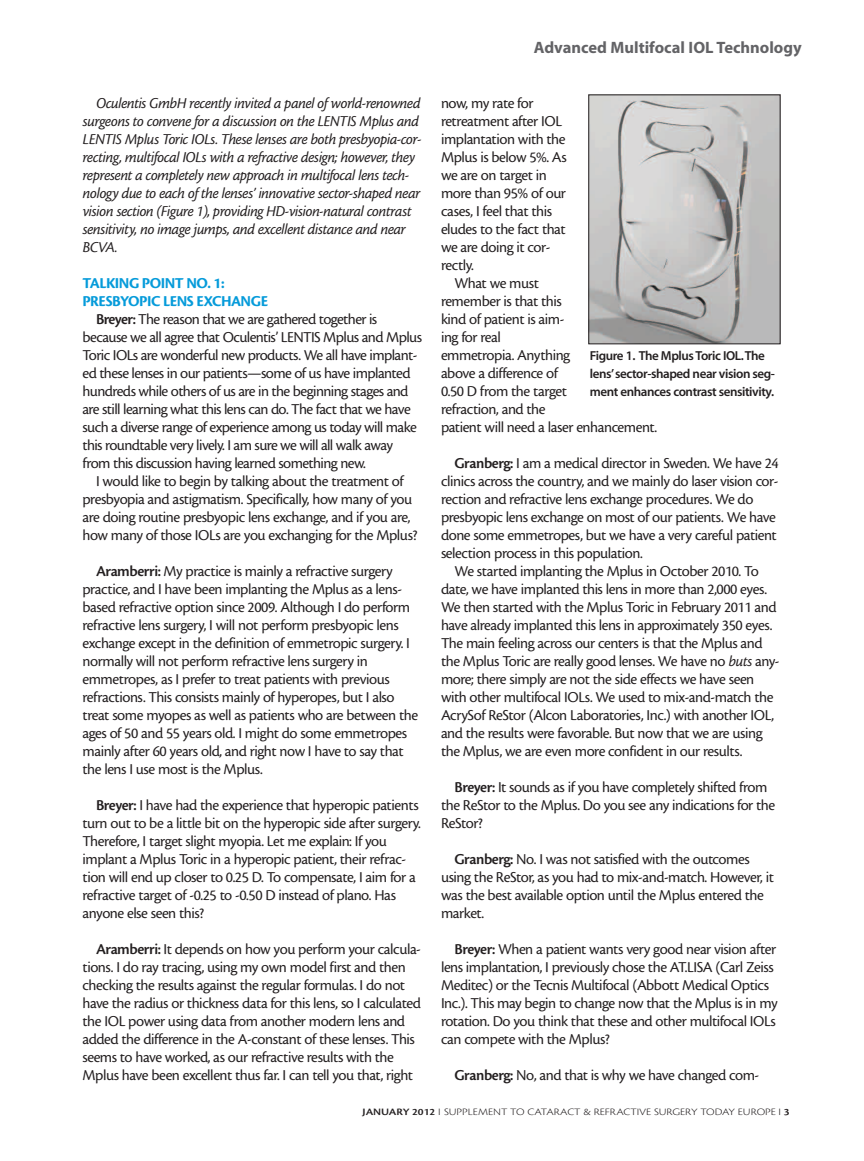
<style>
.page{position:relative;width:864px;height:1161px;background:#fff}
.page>*{position:absolute;margin:0;border:0;box-sizing:border-box;transform-origin:0 0}
.t1{font:16.5px "Myriad MM 700 600";color:#636366}
.t2{font:15.75px/18px "Cronos MM 408 11";letter-spacing:-.03em;color:#231f20}
.t3{font:15.75px/18px "Cronos MM It 408 11";letter-spacing:-.025em;color:#231f20}
.t4{font:15.75px/18px "Cronos MM 700 11";letter-spacing:-.03em;color:#069bda}
.t5{font:13.05px/18px "Myriad MM 565 600";letter-spacing:-.03em;color:#231f20}
.t6{font:10.2px "Cronos MM 250 11";color:#231f20;scale:1.18 1}
.s1{font-family:"Cronos MM 574 11"}
.s2{font-family:"Cronos MM It 408 11"}
</style>
<div class="page">
<img style="left:590px;top:96px;width:189px;height:246px">
<div style="left:588px;top:94px;width:193px;height:250px;border:1px solid #231f20"></div>
<p class="t1" style="left:534px;top:41px;width:269px">Advanced Multifocal IOL Technology</p>
<p class="t3" style="left:83px;top:95px;width:341px;text-indent:13px">Oculentis GmbH recently invited a panel of world-renowned surgeons to convene for a discussion on the LENTIS Mplus and LENTIS Mplus Toric IOLs. These lenses are both presbyopia-cor&shy;recting, multifocal IOLs with a refractive design; however, they represent a completely new approach in multifocal lens tech&shy;nology due to each of the lenses’ innovative sector-shaped near vision section (Figure 1), providing HD-vision-natural contrast sensitivity, no image jumps, and excellent distance and near BCVA.</p>
<p class="t4" style="left:83px;top:275px;width:187px">TALKING POINT NO. 1:<br>PRESBYOPIC LENS EXCHANGE</p>
<p class="t2" style="left:83px;top:311px;width:341px;text-indent:13px"><span class="s1">Breyer:</span> The reason that we are gathered together is because we all agree that Oculentis’ LENTIS Mplus and Mplus Toric IOLs are wonderful new products. We all have implant&shy;ed these lenses in our patients—some of us have implanted hundreds while others of us are in the beginning stages and are still learning what this lens can do. The fact that we have such a diverse range of experience among us today will make this roundtable very lively. I am sure we will all walk away from this discussion having learned something new.</p>
<p class="t2" style="left:83px;top:473px;width:337px;text-align:center">I would like to begin by talking about the treatment of presbyopia and astigmatism. Specifically, how many of you are doing routine presbyopic lens exchange, and if you are, how many of those IOLs are you exchanging for the Mplus?</p>
<p class="t2" style="left:83px;top:563px;width:337px;text-indent:13px"><span class="s1">Aramberri:</span> My practice is mainly a refractive surgery practice, and I have been implanting the Mplus as a lens&shy;based refractive option since 2009. Although I do perform refractive lens surgery, I will not perform presbyopic lens exchange except in the definition of emmetropic surgery. I normally will not perform refractive lens surgery in emmetropes, as I prefer to treat patients with previous refractions. This consists mainly of hyperopes, but I also treat some myopes as well as patients who are between the ages of 50 and 55 years old. I might do some emmetropes mainly after 60 years old, and right now I have to say that the lens I use most is the Mplus.</p>
<p class="t2" style="left:83px;top:797px;width:340px;text-indent:13px"><span class="s1">Breyer:</span> I have had the experience that hyperopic patients turn out to be a little bit on the hyperopic side after surgery.<br>Therefore, I target slight myopia. Let me explain: If you implant a Mplus Toric in a hyperopic patient, their refrac&shy;tion will end up closer to 0.25 D. To compensate, I aim for a refractive target of -0.25 to -0.50 D instead of plano. Has anyone else seen this?</p>
<p class="t2" style="left:83px;top:941px;width:340px;text-indent:13px"><span class="s1">Aramberri:</span> It depends on how you perform your calcula&shy;tions. I do ray tracing, using my own model first and then checking the results against the regular formulas. I do not have the radius or thickness data for this lens, so I calculated the IOL power using data from another modern lens and added the difference in the A-constant of these lenses. This seems to have worked, as our refractive results with the Mplus have been excellent thus far. I can tell you that, right</p>
<p class="t2" style="left:441px;top:95px;width:94px">now, my rate for</p>
<p class="t2" style="left:441px;top:113px;width:123px">retreatment after IOL</p>
<p class="t2" style="left:441px;top:131px;width:126px">implantation with the</p>
<p class="t2" style="left:441px;top:149px;width:127px">Mplus is below 5%. As</p>
<p class="t2" style="left:441px;top:167px;width:107px">we are on target in</p>
<p class="t2" style="left:441px;top:185px;width:127px">more than 95% of our</p>
<p class="t2" style="left:441px;top:203px;width:113px">cases, I feel that this</p>
<p class="t2" style="left:441px;top:221px;width:126px">eludes to the fact that</p>
<p class="t2" style="left:441px;top:239px;width:111px">we are doing it cor-</p>
<p class="t2" style="left:441px;top:257px;width:34px">rectly.</p>
<p class="t2" style="left:455px;top:275px;width:86px">What we must</p>
<p class="t2" style="left:441px;top:293px;width:122px">remember is that this</p>
<p class="t2" style="left:441px;top:311px;width:125px">kind of patient is aim-</p>
<p class="t2" style="left:441px;top:329px;width:61px">ing for real</p>
<p class="t2" style="left:441px;top:347px;width:131px">emmetropia. Anything</p>
<p class="t2" style="left:441px;top:365px;width:118px">above a difference of</p>
<p class="t2" style="left:441px;top:383px;width:127px">0.50 D from the target</p>
<p class="t2" style="left:441px;top:401px;width:106px">refraction, and the</p>
<p class="t2" style="left:441px;top:419px;width:218px">patient will need a laser enhancement.</p>
<p class="t2" style="left:441px;top:455px;width:339px;text-indent:13px"><span class="s1">Granberg:</span> I am a medical director in Sweden. We have 24 clinics across the country, and we mainly do laser vision cor&shy;rection and refractive lens exchange procedures. We do presbyopic lens exchange on most of our patients. We have done some emmetropes, but we have a very careful patient selection process in this population.</p>
<p class="t2" style="left:441px;top:563px;width:340px;text-indent:13px">We started implanting the Mplus in October 2010. To date, we have implanted this lens in more than 2,000 eyes.<br>We then started with the Mplus Toric in February 2011 and have already implanted this lens in approximately 350 eyes.<br>The main feeling across our centers is that the Mplus and the Mplus Toric are really good lenses. We have no <span class="s2">buts</span> any&shy;more; there simply are not the side effects we have seen with other multifocal IOLs. We used to mix-and-match the AcrySof ReStor (Alcon Laboratories, Inc.) with another IOL, and the results were favorable. But now that we are using the Mplus, we are even more confident in our results.</p>
<p class="t2" style="left:441px;top:779px;width:336px;text-indent:13px"><span class="s1">Breyer:</span> It sounds as if you have completely shifted from the ReStor to the Mplus. Do you see any indications for the<br>ReStor?</p>
<p class="t2" style="left:441px;top:851px;width:335px;text-indent:13px"><span class="s1">Granberg:</span> No. I was not satisfied with the outcomes using the ReStor, as you had to mix-and-match. However, it was the best available option until the Mplus entered the market.</p>
<p class="t2" style="left:441px;top:941px;width:338px;text-indent:13px"><span class="s1">Breyer:</span> When a patient wants very good near vision after lens implantation, I previously chose the AT.LISA (Carl Zeiss Meditec) or the Tecnis Multifocal (Abbott Medical Optics Inc.). This may begin to change now that the Mplus is in my rotation. Do you think that these and other multifocal IOLs can compete with the Mplus?</p>
<p class="t2" style="left:455px;top:1067px;width:306px"><span class="s1">Granberg:</span> No, and that is why we have changed com-</p>
<p class="t6" style="left:363px;top:1108px;width:363px"><span class="s1">JANUARY 2012</span> I SUPPLEMENT TO CATARACT &amp; REFRACTIVE SURGERY TODAY EUROPE I <span class="s1">3</span></p>
<p class="t5" style="left:590px;top:348px;width:187px">Figure 1. The Mplus Toric IOL.The lens’sector-shaped near vision seg&shy;ment enhances contrast sensitivity.</p>
</div>
